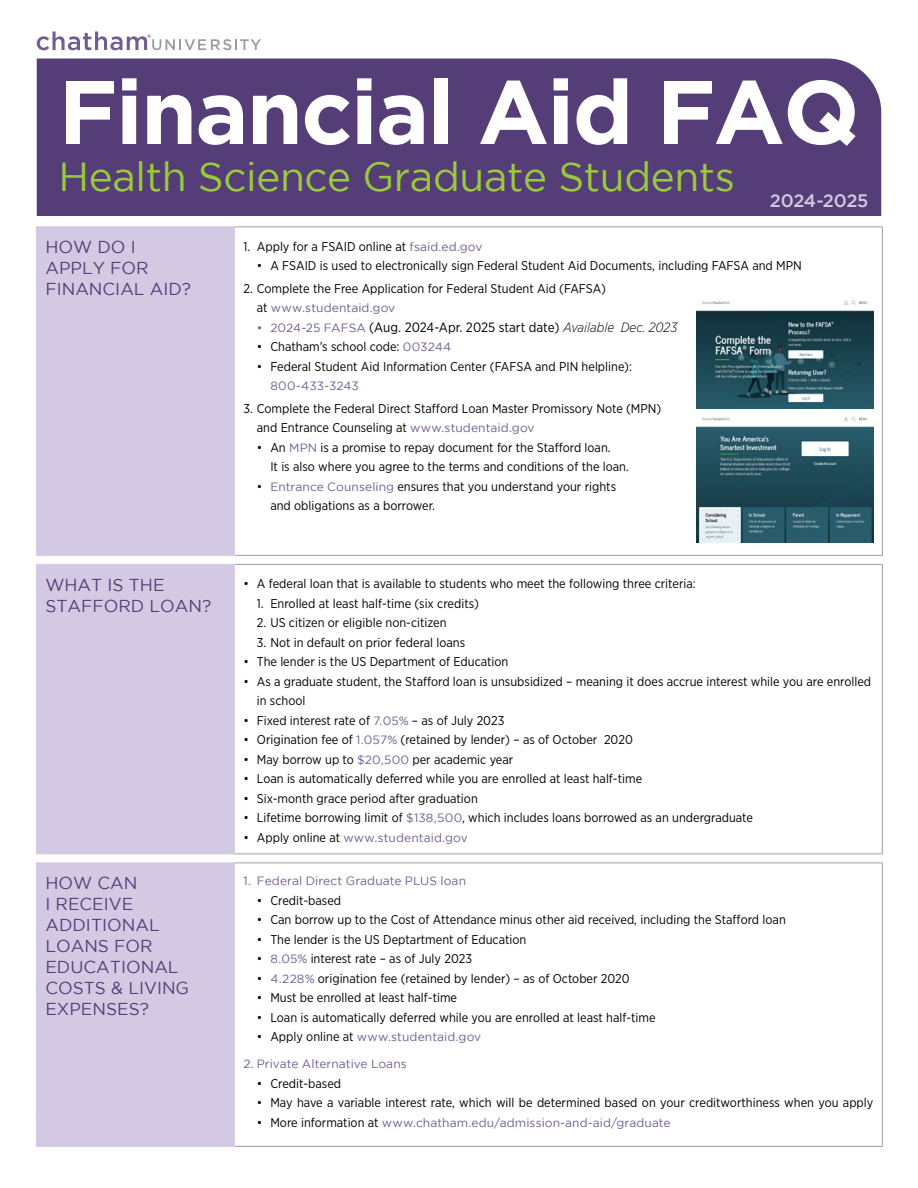
<style>
.page{position:relative;width:918px;height:1188px;background:#fff}
.page>*{position:absolute;margin:0;border:0;box-sizing:border-box;transform-origin:0 0}
.t1{font:700 90px "Gotham";letter-spacing:-.02em;color:#fff}
.t2{font:40.5px "Gotham";letter-spacing:-.01em;color:#9aca3c}
.t3{font:500 18px "Gotham";letter-spacing:-.02em;color:#d3c9e3}
.t4{font:17.25px/21px "Gotham";color:#553e77}
.t5{font:13.5px "Gotham Narrow";color:#000}
.t6{font:12.75px/19.5px "Gotham Narrow";color:#000}
.t7{font:12px "Gotham";letter-spacing:.005em;color:#725c94}
.s1{font-family:"Gotham";font-size:12px;color:#725c94}
.s2{font-family:"Gotham Narrow";font-size:12.75px;color:#000}
.s3{font-weight:300;font-style:italic}
</style>
<div class="page">
<div style="left:37px;top:58px;width:844px;height:158px;background:#553e77"></div>
<svg style="left:37px;top:32px;width:224px;height:18px"></svg>
<div style="left:37px;top:227px;width:197px;height:919px;background:#d3c9e3"></div>
<svg style="left:37px;top:556px;width:845px;height:8px"></svg>
<hr style="left:36px;top:226px;width:199px;height:1px;background:#d3c9e3">
<hr style="left:36px;top:227px;width:1px;height:328px;background:#d3c9e3">
<hr style="left:234px;top:227px;width:1px;height:328px;background:#d3c9e3">
<hr style="left:36px;top:555px;width:199px;height:1px;background:#d3c9e3">
<hr style="left:36px;top:564px;width:199px;height:1px;background:#d3c9e3">
<hr style="left:36px;top:565px;width:1px;height:289px;background:#d3c9e3">
<hr style="left:234px;top:565px;width:1px;height:289px;background:#d3c9e3">
<hr style="left:36px;top:854px;width:199px;height:1px;background:#d3c9e3">
<hr style="left:36px;top:862px;width:199px;height:1px;background:#d3c9e3">
<hr style="left:36px;top:863px;width:1px;height:283px;background:#d3c9e3">
<hr style="left:234px;top:863px;width:1px;height:283px;background:#d3c9e3">
<hr style="left:36px;top:1146px;width:199px;height:1px;background:#d3c9e3">
<hr style="left:235px;top:226px;width:648px;height:1px;background:#999ea5">
<hr style="left:882px;top:227px;width:1px;height:328px;background:#999ea5">
<hr style="left:235px;top:555px;width:648px;height:1px;background:#999ea5">
<hr style="left:235px;top:564px;width:648px;height:1px;background:#999ea5">
<hr style="left:882px;top:565px;width:1px;height:289px;background:#999ea5">
<hr style="left:235px;top:854px;width:648px;height:1px;background:#999ea5">
<hr style="left:235px;top:862px;width:648px;height:1px;background:#999ea5">
<hr style="left:882px;top:863px;width:1px;height:283px;background:#999ea5">
<hr style="left:235px;top:1146px;width:648px;height:1px;background:#999ea5">
<img style="left:696px;top:416px;width:178px;height:127px">
<img style="left:696px;top:300px;width:178px;height:109px">
<h1 class="t1" style="left:58px;top:60px;width:803px">Financial Aid FAQ</h1>
<h2 class="t2" style="left:58px;top:155px;width:678px">Health Science Graduate Students</h2>
<h3 class="t3" style="left:770px;top:191px;width:100px">2024-2025</h3>
<h3 class="t4" style="left:45px;top:237px;width:147px">HOW DO I<br>APPLY FOR<br>FINANCIAL AID?</h3>
<p class="t6" style="left:243px;top:236px;width:241px">1. Apply for a FSAID online at <span class="s1">fsaid.ed.gov</span></p>
<p class="t6" style="left:257px;top:256px;width:546px">• A FSAID is used to electronically sign Federal Student Aid Documents, including FAFSA and MPN</p>
<p class="t6" style="left:243px;top:278px;width:364px">2. Complete the Free Application for Federal Student Aid (FAFSA)</p>
<p class="t7" style="left:257px;top:302px;width:140px"><span class="s2">at</span> www.studentaid.gov</p>
<p class="t5" style="left:257px;top:318px;width:422px"><span class="s1">• 2024-25 FAFSA</span> (Aug. 2024-Apr. 2025 start date) <span class="s3">Available Dec. 2023</span></p>
<p class="t6" style="left:257px;top:337px;width:196px">• Chatham’s school code: <span class="s1">003244</span></p>
<p class="t6" style="left:257px;top:356px;width:377px">• Federal Student Aid Information Center (FAFSA and PIN helpline):</p>
<p class="t7" style="left:270px;top:380px;width:90px">800-433-3243</p>
<p class="t6" style="left:257px;top:398px;width:406px;text-indent:-14px">3. Complete the Federal Direct Stafford Loan Master Promissory Note (MPN) and Entrance Counseling at <span class="s1">www.studentaid.gov</span></p>
<p class="t6" style="left:270px;top:437px;width:360px;text-indent:-14px">• An <span class="s1">MPN</span> is a promise to repay document for the Stafford loan.<br>It is also where you agree to the terms and conditions of the loan.</p>
<p class="t6" style="left:270px;top:476px;width:347px;text-indent:-14px">• <span class="s1">Entrance Counseling</span> ensures that you understand your rights and obligations as a borrower.</p>
<h3 class="t4" style="left:45px;top:574px;width:168px">WHAT IS THE<br>STAFFORD LOAN?</h3>
<p class="t6" style="left:243px;top:574px;width:454px">• A federal loan that is available to students who meet the following three criteria:</p>
<p class="t6" style="left:257px;top:593px;width:223px">1. Enrolled at least half-time (six credits)</p>
<p class="t6" style="left:257px;top:613px;width:191px">2. US citizen or eligible non-citizen</p>
<p class="t6" style="left:257px;top:632px;width:210px">3. Not in default on prior federal loans</p>
<p class="t6" style="left:243px;top:652px;width:267px">• The lender is the US Department of Education</p>
<p class="t6" style="left:257px;top:671px;width:616px;text-indent:-14px">• As a graduate student, the Stafford loan is unsubsidized – meaning it does accrue interest while you are enrolled in school</p>
<p class="t6" style="left:243px;top:710px;width:262px">• Fixed interest rate of <span class="s1">7.05%</span> – as of July 2023</p>
<p class="t6" style="left:243px;top:730px;width:391px">• Origination fee of <span class="s1">1.057%</span> (retained by lender) – as of October 2020</p>
<p class="t6" style="left:243px;top:749px;width:271px">• May borrow up to <span class="s1">$20,500</span> per academic year</p>
<p class="t6" style="left:243px;top:769px;width:400px">• Loan is automatically deferred while you are enrolled at least half-time</p>
<p class="t6" style="left:243px;top:788px;width:236px">• Six-month grace period after graduation</p>
<p class="t6" style="left:243px;top:808px;width:511px">• Lifetime borrowing limit of <span class="s1">$138,500</span>, which includes loans borrowed as an undergraduate</p>
<p class="t7" style="left:243px;top:831px;width:226px"><span class="s2">• Apply online at</span> www.studentaid.gov</p>
<h3 class="t4" style="left:45px;top:873px;width:145px">HOW CAN<br>I RECEIVE<br>ADDITIONAL<br>LOANS FOR<br>EDUCATIONAL<br>COSTS &amp; LIVING<br>EXPENSES?</h3>
<p class="t7" style="left:243px;top:875px;width:224px">1. Federal Direct Graduate PLUS loan</p>
<p class="t6" style="left:257px;top:890px;width:86px">• Credit-based</p>
<p class="t6" style="left:257px;top:910px;width:530px">• Can borrow up to the Cost of Attendance minus other aid received, including the Stafford loan</p>
<p class="t6" style="left:257px;top:929px;width:271px">• The lender is the US Deptartment of Education</p>
<p class="t6" style="left:257px;top:949px;width:217px">• <span class="s1">8.05%</span> interest rate – as of July 2023</p>
<p class="t6" style="left:257px;top:968px;width:374px">• <span class="s1">4.228%</span> origination fee (retained by lender) – as of October 2020</p>
<p class="t6" style="left:257px;top:988px;width:202px">• Must be enrolled at least half-time</p>
<p class="t6" style="left:257px;top:1007px;width:400px">• Loan is automatically deferred while you are enrolled at least half-time</p>
<p class="t7" style="left:257px;top:1031px;width:226px"><span class="s2">• Apply online at</span> www.studentaid.gov</p>
<p class="t7" style="left:243px;top:1058px;width:165px">2. Private Alternative Loans</p>
<p class="t6" style="left:257px;top:1073px;width:86px">• Credit-based</p>
<p class="t6" style="left:257px;top:1093px;width:618px">• May have a variable interest rate, which will be determined based on your creditworthiness when you apply</p>
<p class="t7" style="left:257px;top:1116px;width:415px"><span class="s2">• More information at</span> www.chatham.edu/admission-and-aid/graduate</p>
</div>
